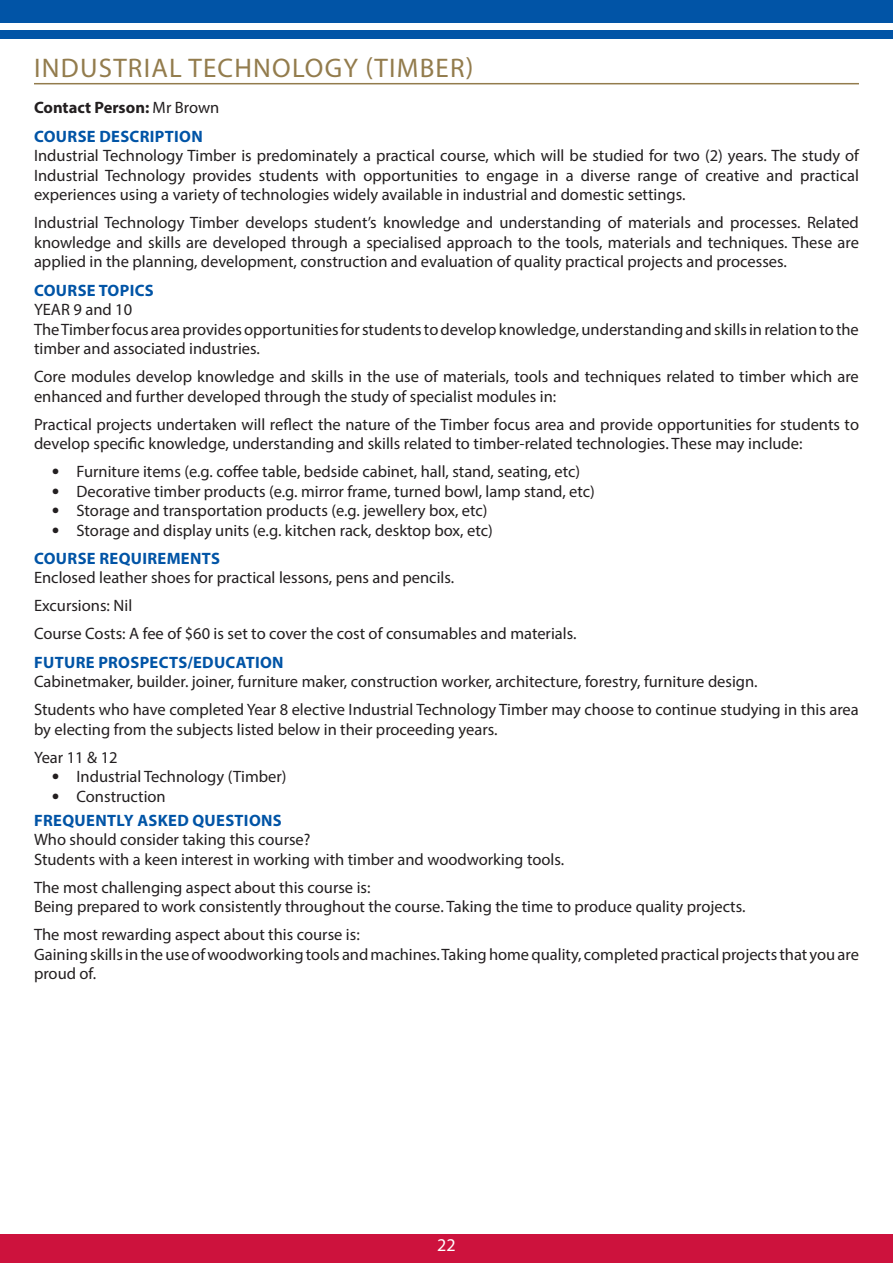
<style>
.page{position:relative;width:893px;height:1263px;background:#fff}
.page>*{position:absolute;margin:0;border:0;box-sizing:border-box;transform-origin:0 0}
.Heading_1{font:27px "Myriad Pro";letter-spacing:.045em;color:#937c4d}
.t1{font:18px "Myriad Pro";color:#fff}
.Paragraph_Body{font:16.5px/19.5px "Myriad Pro";color:#231f20}
.Paragrapaph_Semi_bol{font:16.5px "Myriad Pro";color:#231f20}
.Sub_Head_10{font:700 16.5px "Myriad Pro";letter-spacing:.02em;color:#0154a6}
.Paragraph_Body-2{font:700 16.5px "Myriad Pro";color:#231f20}
.s1{font-weight:400}
.s2{font-family:"Calibri";font-size:18px}
</style>
<div class="page">
<div style="left:0;top:1234px;width:893px;height:29px;background:#cd123d"></div>
<div style="left:0;top:0;width:893px;height:22px;background:#0154a6"></div>
<div style="left:0;top:31px;width:893px;height:8px;background:#0154a6"></div>
<hr style="left:34px;top:83px;width:825px;height:1px;background:#937c4d">
<p class="Heading_1" style="left:34px;top:51px;width:441px">INDUSTRIAL TECHNOLOGY (TIMBER)</p>
<p class="Paragraph_Body-2" style="left:34px;top:97px;width:187px">Contact Person: <span class="s1">Mr Brown</span></p>
<p class="Sub_Head_10" style="left:34px;top:125px;width:170px">COURSE DESCRIPTION</p>
<p class="Paragraph_Body" style="left:34px;top:146px;width:826px;text-align:justify">Industrial Technology Timber is predominately a practical course, which will be studied for two (2) years. The study of Industrial Technology provides students with opportunities to engage in a diverse range of creative and practical experiences using a variety of technologies widely available in industrial and domestic settings.</p>
<p class="Paragraph_Body" style="left:34px;top:213px;width:826px;text-align:justify">Industrial Technology Timber develops student’s knowledge and understanding of materials and processes. Related knowledge and skills are developed through a specialised approach to the tools, materials and techniques. These are applied in the planning, development, construction and evaluation of quality practical projects and processes.</p>
<p class="Sub_Head_10" style="left:34px;top:279px;width:121px">COURSE TOPICS</p>
<p class="Paragrapaph_Semi_bol" style="left:34px;top:299px;width:100px">YEAR 9 and 10</p>
<p class="Paragraph_Body" style="left:34px;top:319px;width:826px">The Timber focus area provides opportunities for students to develop knowledge, understanding and skills in relation to the timber and associated industries.</p>
<p class="Paragraph_Body" style="left:34px;top:367px;width:826px">Core modules develop knowledge and skills in the use of materials, tools and techniques related to timber which are enhanced and further developed through the study of specialist modules in:</p>
<p class="Paragraph_Body" style="left:34px;top:414px;width:826px">Practical projects undertaken will reflect the nature of the Timber focus area and provide opportunities for students to develop specific knowledge, understanding and skills related to timber-related technologies. These may include:</p>
<p class="Paragraph_Body" style="left:51px;top:462px;width:531px"><span class="s2">•</span> Furniture items (e.g. coffee table, bedside cabinet, hall, stand, seating, etc)</p>
<p class="Paragraph_Body" style="left:51px;top:481px;width:545px"><span class="s2">•</span> Decorative timber products (e.g. mirror frame, turned bowl, lamp stand, etc)</p>
<p class="Paragraph_Body" style="left:51px;top:501px;width:438px"><span class="s2">•</span> Storage and transportation products (e.g. jewellery box, etc)</p>
<p class="Paragraph_Body" style="left:51px;top:520px;width:443px"><span class="s2">•</span> Storage and display units (e.g. kitchen rack, desktop box, etc)</p>
<p class="Sub_Head_10" style="left:34px;top:548px;width:187px">COURSE REQUIREMENTS</p>
<p class="Paragraph_Body" style="left:34px;top:568px;width:422px">Enclosed leather shoes for practical lessons, pens and pencils.</p>
<p class="Paragraph_Body" style="left:34px;top:596px;width:100px">Excursions: Nil</p>
<p class="Paragraph_Body" style="left:34px;top:624px;width:544px">Course Costs: A fee of $60 is set to cover the cost of consumables and materials.</p>
<p class="Sub_Head_10" style="left:34px;top:651px;width:251px">FUTURE PROSPECTS/EDUCATION</p>
<p class="Paragraph_Body" style="left:34px;top:672px;width:725px">Cabinetmaker, builder. joiner, furniture maker, construction worker, architecture, forestry, furniture design.</p>
<p class="Paragraph_Body" style="left:34px;top:700px;width:826px">Students who have completed Year 8 elective Industrial Technology Timber may choose to continue studying in this area by electing from the subjects listed below in their proceeding years.</p>
<p class="Paragrapaph_Semi_bol" style="left:34px;top:747px;width:85px">Year 11 &amp; 12</p>
<p class="Paragraph_Body" style="left:51px;top:767px;width:237px"><span class="s2">•</span> Industrial Technology (Timber)</p>
<p class="Paragraph_Body" style="left:51px;top:786px;width:116px"><span class="s2">•</span> Construction</p>
<p class="Sub_Head_10" style="left:34px;top:809px;width:249px">FREQUENTLY ASKED QUESTIONS</p>
<p class="Paragrapaph_Semi_bol" style="left:34px;top:830px;width:278px">Who should consider taking this course?</p>
<p class="Paragraph_Body" style="left:34px;top:849px;width:532px">Students with a keen interest in working with timber and woodworking tools.</p>
<p class="Paragrapaph_Semi_bol" style="left:34px;top:877px;width:338px">The most challenging aspect about this course is:</p>
<p class="Paragraph_Body" style="left:34px;top:897px;width:713px">Being prepared to work consistently throughout the course. Taking the time to produce quality projects.</p>
<p class="Paragrapaph_Semi_bol" style="left:34px;top:925px;width:327px">The most rewarding aspect about this course is:</p>
<p class="Paragraph_Body" style="left:34px;top:944px;width:826px">Gaining skills in the use of woodworking tools and machines. Taking home quality, completed practical projects that you are proud of.</p>
<p class="t1" style="left:437px;top:1233px;width:20px">22</p>
</div>
